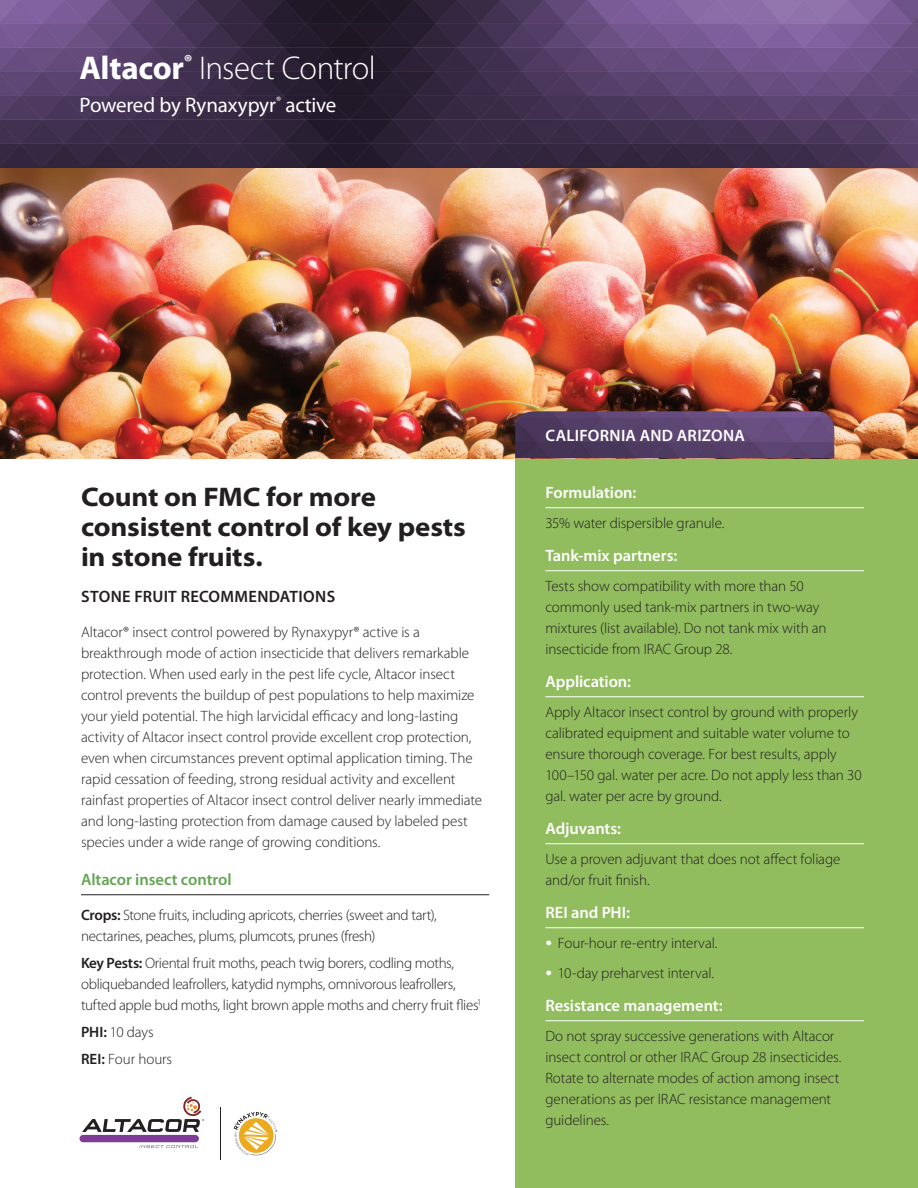
<style>
.page{position:relative;width:918px;height:1188px;background:#fff}
.page>*{position:absolute;margin:0;border:0;box-sizing:border-box;transform-origin:0 0}
.Mast_header{font:300 33px "Myriad Pro";letter-spacing:-.015em;color:#fff}
.t1{font:700 semi-expanded 27px/30px "Myriad Pro";letter-spacing:-.01em;color:#231f20}
.Mast_header-2{font:21px "Myriad Pro";letter-spacing:-.01em;color:#fff}
.subheaders_w_rule{font:600 16.5px "Myriad Pro";letter-spacing:-.005em;color:#fff}
.subheadder{font:600 16.5px "Myriad Pro";letter-spacing:.02em;color:#231f20}
.Green_subheaders_w_r{font:600 16.5px "Myriad Pro";letter-spacing:-.005em;color:#65a453}
.subheadder-2{font:600 16.5px "Myriad Pro";letter-spacing:.01em;color:#fff}
.body_text{font:300 15px/21px "Myriad Pro";letter-spacing:-.005em;color:#231f20}
.s1{font-weight:700}
.s2{font-weight:600}
.s3{font-size:27px;color:#fff}
</style>
<div class="page">
<div style="left:515px;top:428px;width:403px;height:760px;background:#91bd5e"></div>
<img style="left:0;top:0;width:918px;height:458px">
<hr style="left:81px;top:894px;width:408px;height:1px;background:#231f20">
<hr style="left:545px;top:507px;width:319px;height:1px;background:#fff">
<hr style="left:545px;top:570px;width:319px;height:1px;background:#fff">
<hr style="left:545px;top:696px;width:319px;height:1px;background:#fff">
<hr style="left:545px;top:843px;width:319px;height:1px;background:#fff">
<hr style="left:545px;top:927px;width:319px;height:1px;background:#fff">
<hr style="left:545px;top:1020px;width:319px;height:1px;background:#fff">
<img style="left:515px;top:411px;width:319px;height:47px">
<hr style="left:220px;top:1107px;width:1px;height:53px;background:#231f20">
<svg style="left:234px;top:1112px;width:43px;height:43px"></svg>
<div style="left:80px;top:1135px;width:119px;height:7px;background:#7f3c97;border-radius:4px"></div>
<svg style="left:139px;top:1145px;width:59px;height:3px"></svg>
<svg style="left:82px;top:1097px;width:122px;height:35px"></svg>
<p class="Mast_header" style="left:80px;top:48px;width:298px"><span class="s1">Altacor</span><sup>®</sup> Insect Control</p>
<p class="Mast_header-2" style="left:80px;top:92px;width:258px">Powered by Rynaxypyr<sup>®</sup> active</p>
<p class="t1" style="left:81px;top:481px;width:386px">Count on FMC for more consistent control of key pests in stone fruits.</p>
<p class="subheadder" style="left:81px;top:586px;width:256px">STONE FRUIT RECOMMENDATIONS</p>
<p class="body_text" style="left:81px;top:621px;width:403px">Altacor® insect control powered by Rynaxypyr® active is a breakthrough mode of action insecticide that delivers remarkable protection. When used early in the pest life cycle, Altacor insect control prevents the buildup of pest populations to help maximize your yield potential. The high larvicidal efficacy and long-lasting activity of Altacor insect control provide excellent crop protection, even when circumstances prevent optimal application timing. The rapid cessation of feeding, strong residual activity and excellent rainfast properties of Altacor insect control deliver nearly immediate and long-lasting protection from damage caused by labeled pest species under a wide range of growing conditions.</p>
<p class="Green_subheaders_w_r" style="left:81px;top:869px;width:152px">Altacor insect control</p>
<p class="body_text" style="left:81px;top:904px;width:357px"><span class="s2">Crops:</span> Stone fruits, including apricots, cherries (sweet and tart), nectarines, peaches, plums, plumcots, prunes (fresh)</p>
<p class="body_text" style="left:81px;top:952px;width:402px"><span class="s2">Key Pests:</span> Oriental fruit moths, peach twig borers, codling moths, obliquebanded leafrollers, katydid nymphs, omnivorous leafrollers, tufted apple bud moths, light brown apple moths and cherry fruit flies<sup>1</sup></p>
<p class="body_text" style="left:81px;top:1021px;width:74px"><span class="s2">PHI:</span> 10 days</p>
<p class="body_text" style="left:81px;top:1048px;width:93px"><span class="s2">REI:</span> Four hours</p>
<p class="subheadder-2" style="left:546px;top:425px;width:201px">CALIFORNIA AND ARIZONA</p>
<p class="subheaders_w_rule" style="left:545px;top:482px;width:92px">Formulation:</p>
<p class="body_text" style="left:545px;top:513px;width:180px">35% water dispersible granule.</p>
<p class="subheaders_w_rule" style="left:545px;top:545px;width:133px">Tank-mix partners:</p>
<p class="body_text" style="left:545px;top:576px;width:283px">Tests show compatibility with more than 50 commonly used tank-mix partners in two-way mixtures (list available). Do not tank mix with an insecticide from IRAC Group 28.</p>
<p class="subheaders_w_rule" style="left:545px;top:671px;width:87px">Application:</p>
<p class="body_text" style="left:545px;top:702px;width:318px">Apply Altacor insect control by ground with properly calibrated equipment and suitable water volume to ensure thorough coverage. For best results, apply 100–150 gal. water per acre. Do not apply less than 30 gal. water per acre by ground.</p>
<p class="subheaders_w_rule" style="left:545px;top:818px;width:77px">Adjuvants:</p>
<p class="body_text" style="left:545px;top:849px;width:297px">Use a proven adjuvant that does not affect foliage and/or fruit finish.</p>
<p class="subheaders_w_rule" style="left:545px;top:902px;width:86px">REI and PHI:</p>
<p class="body_text" style="left:545px;top:933px;width:174px"><span class="s3">•</span> Four-hour re-entry interval.</p>
<p class="body_text" style="left:545px;top:963px;width:170px"><span class="s3">•</span> 10-day preharvest interval.</p>
<p class="subheaders_w_rule" style="left:545px;top:995px;width:179px">Resistance management:</p>
<p class="body_text" style="left:545px;top:1026px;width:298px">Do not spray successive generations with Altacor insect control or other IRAC Group 28 insecticides.<br>Rotate to alternate modes of action among insect generations as per IRAC resistance management guidelines.</p>
</div>
